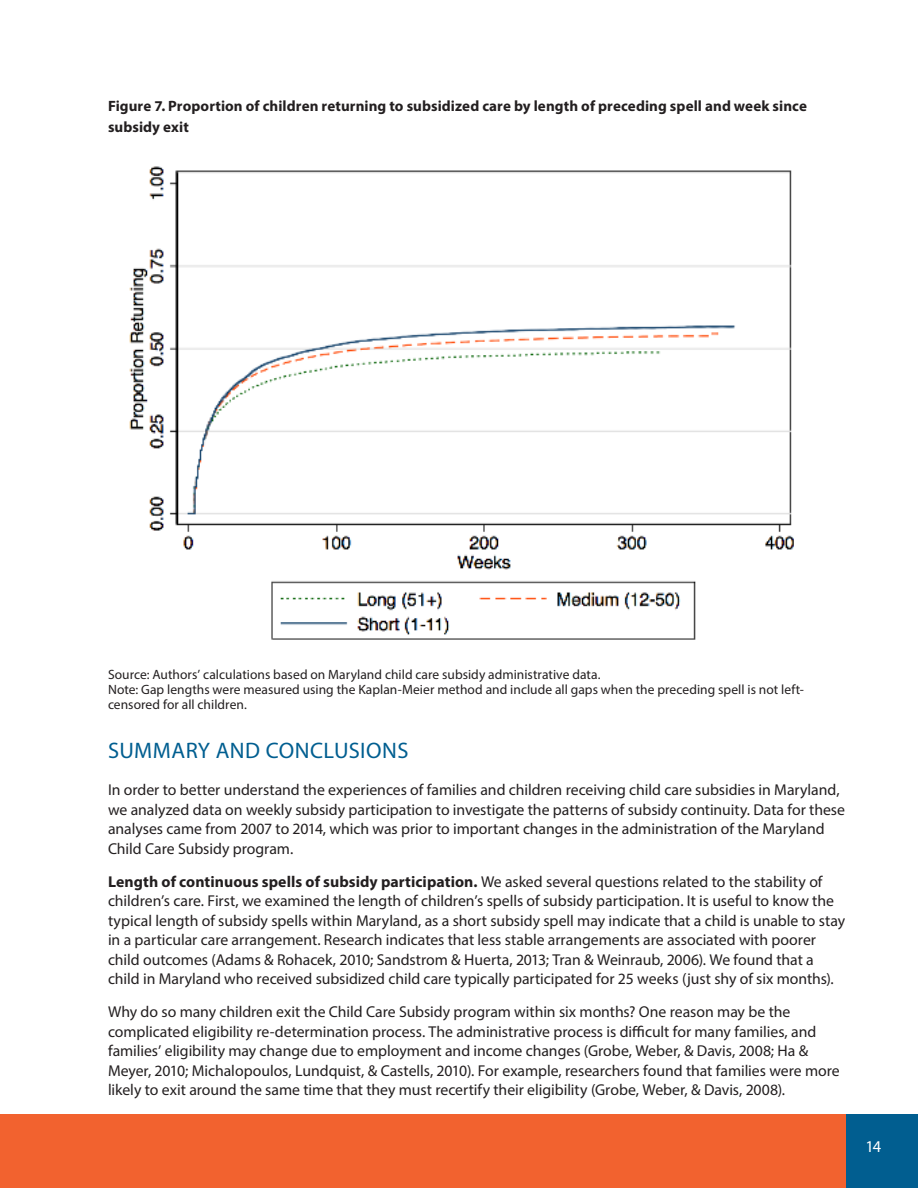
<style>
.page{position:relative;width:918px;height:1188px;background:#fff}
.page>*{position:absolute;margin:0;border:0;box-sizing:border-box;transform-origin:0 0}
.Subhead_1_Purple{font:22.5px "Myriad Pro";letter-spacing:.015em;color:#015e90}
.t1{font:16.5px "Myriad Pro";color:#fff}
.Body_Copy_no_indent{font:15.75px/19.5px "Myriad Pro";letter-spacing:-.005em;color:#231f20}
.Subhead_1_Purple-2{font:700 15px/21px "Myriad Pro";letter-spacing:.005em;color:#231f20}
.Body_Copy_no_indent-2{font:13.5px/15px "Myriad Pro";color:#231f20}
.s1{font-weight:700}
</style>
<div class="page">
<div style="left:0;top:1114px;width:856px;height:74px;background:#f2622f"></div>
<div style="left:846px;top:1114px;width:72px;height:74px;background:#015e90"></div>
<img style="left:129px;top:166px;width:665px;height:474px">
<p class="Subhead_1_Purple-2" style="left:108px;top:95px;width:701px">Figure 7. Proportion of children returning to subsidized care by length of preceding spell and week since subsidy exit</p>
<p class="Body_Copy_no_indent-2" style="left:108px;top:667px;width:494px">Source: Authors’ calculations based on Maryland child care subsidy administrative data.</p>
<p class="Body_Copy_no_indent-2" style="left:108px;top:682px;width:698px">Note: Gap lengths were measured using the Kaplan-Meier method and include all gaps when the preceding spell is not left&shy;censored for all children.</p>
<p class="Subhead_1_Purple" style="left:108px;top:736px;width:302px">SUMMARY AND CONCLUSIONS</p>
<p class="Body_Copy_no_indent" style="left:108px;top:780px;width:739px">In order to better understand the experiences of families and children receiving child care subsidies in Maryland, we analyzed data on weekly subsidy participation to investigate the patterns of subsidy continuity. Data for these analyses came from 2007 to 2014, which was prior to important changes in the administration of the Maryland Child Care Subsidy program.</p>
<p class="Body_Copy_no_indent" style="left:108px;top:872px;width:739px"><span class="s1">Length of continuous spells of subsidy participation.</span> We asked several questions related to the stability of children’s care. First, we examined the length of children’s spells of subsidy participation. It is useful to know the typical length of subsidy spells within Maryland, as a short subsidy spell may indicate that a child is unable to stay in a particular care arrangement. Research indicates that less stable arrangements are associated with poorer child outcomes (Adams &amp; Rohacek, 2010; Sandstrom &amp; Huerta, 2013; Tran &amp; Weinraub, 2006). We found that a child in Maryland who received subsidized child care typically participated for 25 weeks (just shy of six months).</p>
<p class="Body_Copy_no_indent" style="left:108px;top:1002px;width:733px">Why do so many children exit the Child Care Subsidy program within six months? One reason may be the complicated eligibility re-determination process. The administrative process is difficult for many families, and families’ eligibility may change due to employment and income changes (Grobe, Weber, &amp; Davis, 2008; Ha &amp; Meyer, 2010; Michalopoulos, Lundquist, &amp; Castells, 2010). For example, researchers found that families were more likely to exit around the same time that they must recertify their eligibility (Grobe, Weber, &amp; Davis, 2008).</p>
<p class="t1" style="left:866px;top:1136px;width:17px">14</p>
</div>
